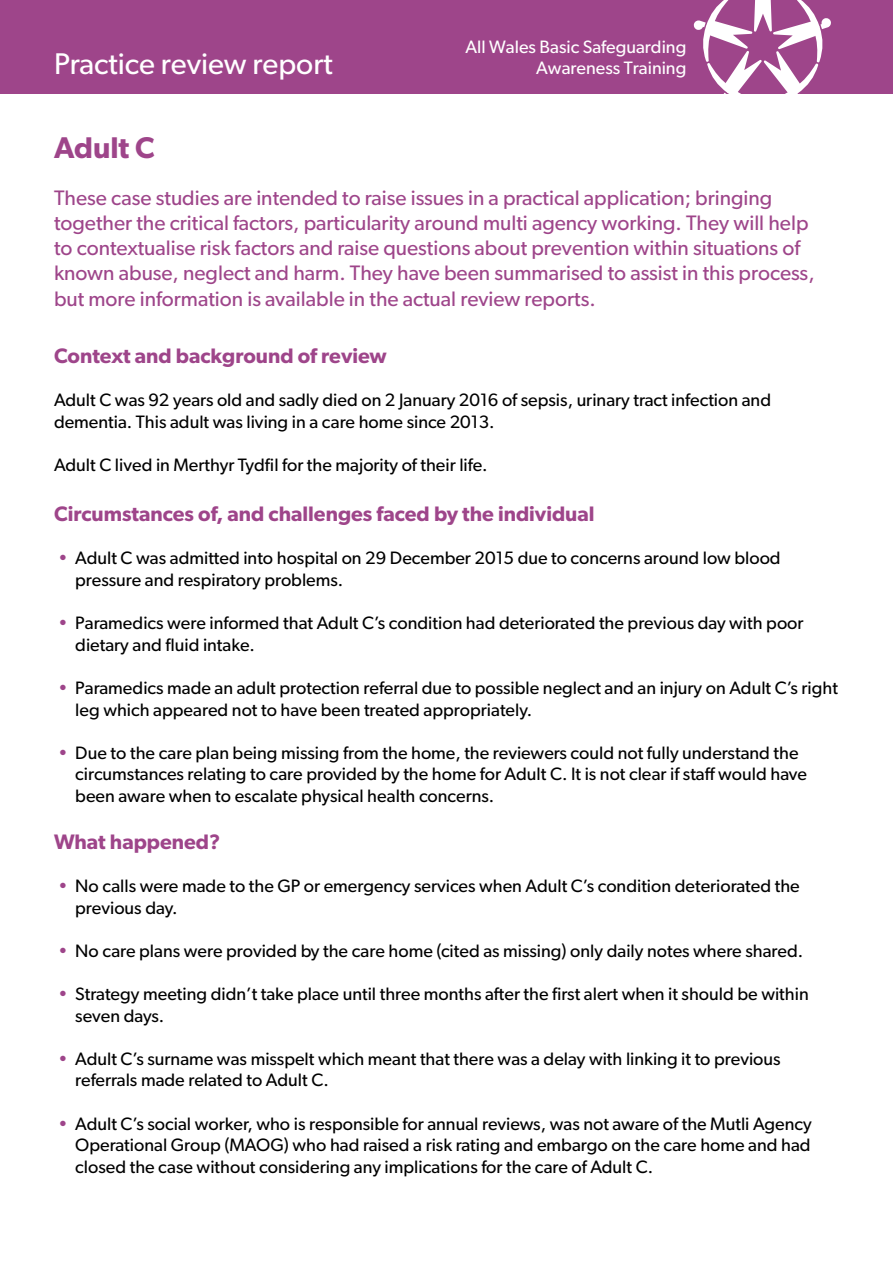
<style>
.page{position:relative;width:893px;height:1263px;background:#fff}
.page>*{position:absolute;margin:0;border:0;box-sizing:border-box;transform-origin:0 0}
.t1{font:30px "Gibson";color:#fff}
.t2{font:600 30px "Gibson";color:#9e458a}
.t3{font:21px/25.2px "Gibson";color:#9e458a}
.t4{font:600 21px "Gibson";color:#9e458a}
.t5{font:18px/21.6px "Gibson";color:#000}
.t6{font:18px "Gibson";color:#fff}
.s1{color:#9e458a}
</style>
<div class="page">
<div style="left:0;top:0;width:893px;height:94px;background:#9e458a"></div>
<svg style="left:693px;top:0;width:138px;height:94px"></svg>
<p class="t6" style="left:465px;top:36px;width:223px">All Wales Basic Safeguarding</p>
<h1 class="t1" style="left:54px;top:46px;width:280px">Practice review report</h1>
<p class="t6" style="left:536px;top:57px;width:152px">Awareness Training</p>
<h1 class="t2" style="left:54px;top:130px;width:102px">Adult C</h1>
<p class="t3" style="left:54px;top:185px;width:762px">These case studies are intended to raise issues in a practical application; bringing together the critical factors, particularity around multi agency working. They will help to contextualise risk factors and raise questions about prevention within situations of known abuse, neglect and harm. They have been summarised to assist in this process, but more information is available in the actual review reports.</p>
<p class="t4" style="left:54px;top:343px;width:334px">Context and background of review</p>
<p class="t5" style="left:54px;top:389px;width:719px">Adult C was 92 years old and sadly died on 2 January 2016 of sepsis, urinary tract infection and dementia. This adult was living in a care home since 2013.</p>
<p class="t5" style="left:54px;top:453px;width:435px">Adult C lived in Merthyr Tydfil for the majority of their life.</p>
<p class="t4" style="left:54px;top:501px;width:542px">Circumstances of, and challenges faced by the individual</p>
<p class="t5" style="left:75px;top:547px;width:707px;text-indent:-17px"><span class="s1">•</span> Adult C was admitted into hospital on 29 December 2015 due to concerns around low blood pressure and respiratory problems.</p>
<p class="t5" style="left:75px;top:612px;width:730px;text-indent:-17px"><span class="s1">•</span> Paramedics were informed that Adult C’s condition had deteriorated the previous day with poor dietary and fluid intake.</p>
<p class="t5" style="left:75px;top:677px;width:764px;text-indent:-17px"><span class="s1">•</span> Paramedics made an adult protection referral due to possible neglect and an injury on Adult C’s right leg which appeared not to have been treated appropriately.</p>
<p class="t5" style="left:75px;top:741px;width:733px;text-indent:-17px"><span class="s1">•</span> Due to the care plan being missing from the home, the reviewers could not fully understand the circumstances relating to care provided by the home for Adult C. It is not clear if staff would have been aware when to escalate physical health concerns.</p>
<p class="t4" style="left:54px;top:829px;width:168px">What happened?</p>
<p class="t5" style="left:75px;top:875px;width:726px;text-indent:-17px"><span class="s1">•</span> No calls were made to the GP or emergency services when Adult C’s condition deteriorated the previous day.</p>
<p class="t5" style="left:58px;top:939px;width:746px"><span class="s1">•</span> No care plans were provided by the care home (cited as missing) only daily notes where shared.</p>
<p class="t5" style="left:75px;top:983px;width:735px;text-indent:-17px"><span class="s1">•</span> Strategy meeting didn’t take place until three months after the first alert when it should be within seven days.</p>
<p class="t5" style="left:75px;top:1047px;width:707px;text-indent:-17px"><span class="s1">•</span> Adult C’s surname was misspelt which meant that there was a delay with linking it to previous referrals made related to Adult C.</p>
<p class="t5" style="left:75px;top:1112px;width:738px;text-align:justify;text-indent:-17px"><span class="s1">•</span> Adult C’s social worker, who is responsible for annual reviews, was not aware of the Mutli Agency Operational Group (MAOG) who had raised a risk rating and embargo on the care home and had closed the case without considering any implications for the care of Adult C.</p>
</div>
